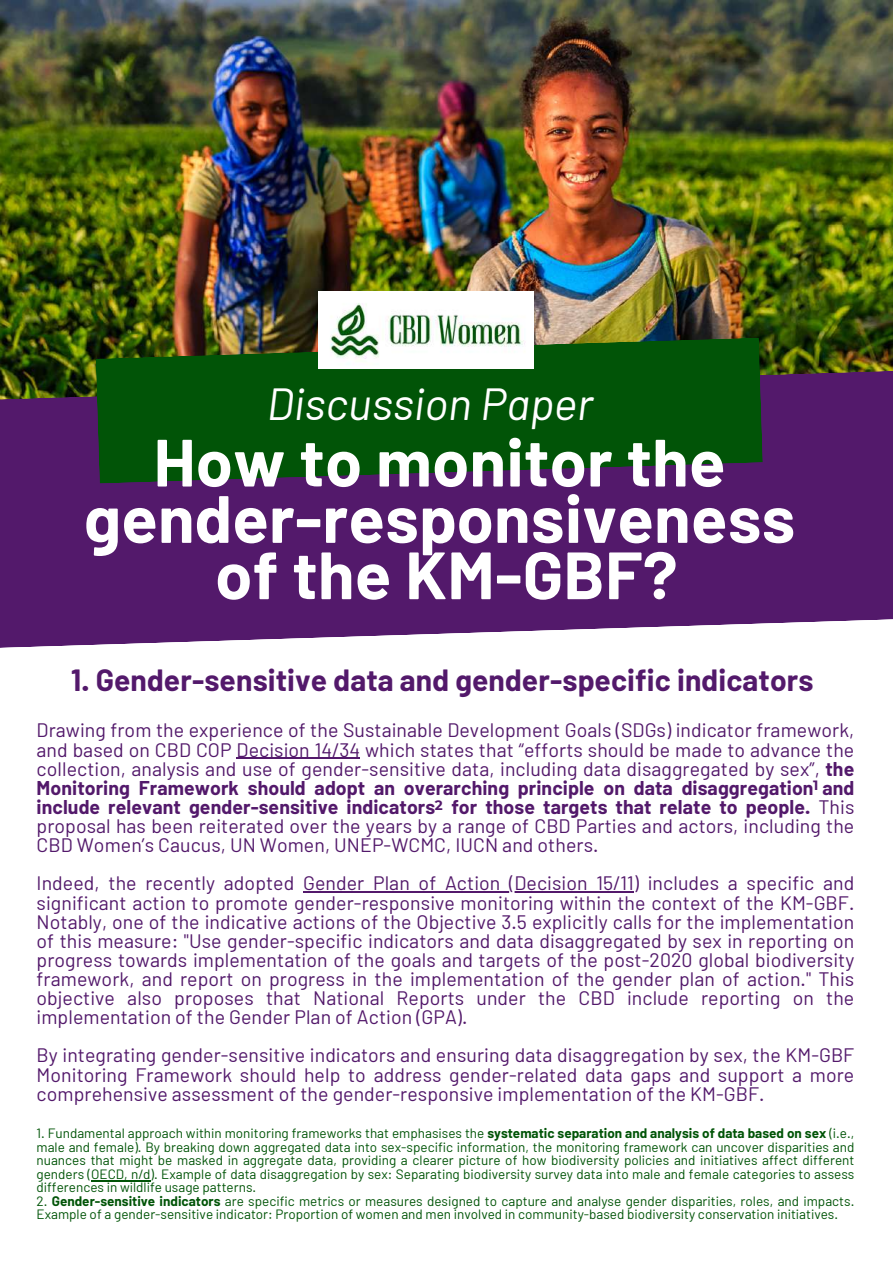
<style>
.page{position:relative;width:893px;height:1264px;background:#fff}
.page>*{position:absolute;margin:0;border:0;box-sizing:border-box;transform-origin:0 0}
.t1{font:700 66.75px/56.2px "Barlow";letter-spacing:.005em;color:#fff;text-align:center}
.t2{font:italic 45px "Barlow";color:#fff}
.t3{font:700 30px "Barlow";letter-spacing:.005em;color:#53196b}
.t4{font:19.5px/19px "Barlow";letter-spacing:.005em;color:#53196b;text-align:justify}
.t5{font:13.5px/13.5px "Barlow";color:#015407;text-align:justify}
.t6{font:700 13.5px "Montserrat";color:#53196b}
.s1{font-weight:700}
</style>
<div class="page">
<img style="left:0;top:0;width:892px;height:368px">
<svg style="left:0;top:368px;width:892px;height:280px;background:#5f2b73"></svg>
<svg style="left:96px;top:337px;width:666px;height:146px;background:#0c4f10"></svg>
<img style="left:318px;top:292px;width:215px;height:76px">
<hr style="left:236px;top:757px;width:124px;height:1px;background:#53196b">
<hr style="left:303px;top:891px;width:331px;height:1px;background:#53196b">
<hr style="left:91px;top:1180px;width:59px;height:1px;background:#015407">
<h2 class="t2" style="left:267px;top:375px;width:328px">Discussion Paper</h2>
<h1 class="t1" style="left:84px;top:431px;width:712px">How to monitor the gender-responsiveness of the KM-GBF?</h1>
<h3 class="t3" style="left:71px;top:661px;width:743px">1. Gender-sensitive data and gender-specific indicators</h3>
<p class="t4" style="left:37px;top:720px;width:819px">Drawing from the experience of the Sustainable Development Goals (SDGs) indicator framework, and based on CBD COP Decision 14/34 which states that “efforts should be made to advance the collection, analysis and use of gender-sensitive data, including data disaggregated by sex”, <span class="s1">the Monitoring Framework should adopt an overarching principle on data disaggregation and include relevant gender-sensitive indicators for those targets that relate to people.</span> This proposal has been reiterated over the years by a range of CBD Parties and actors, including the CBD Women’s Caucus, UN Women, UNEP-WCMC, IUCN and others.</p>
<p class="t4" style="left:37px;top:873px;width:819px">Indeed, the recently adopted Gender Plan of Action (Decision 15/11) includes a specific and significant action to promote gender-responsive monitoring within the context of the KM-GBF.<br>Notably, one of the indicative actions of the Objective 3.5 explicitly calls for the implementation of this measure: "Use gender-specific indicators and data disaggregated by sex in reporting on progress towards implementation of the goals and targets of the post-2020 global biodiversity framework, and report on progress in the implementation of the gender plan of action." This objective also proposes that National Reports under the CBD include reporting on the implementation of the Gender Plan of Action (GPA).</p>
<p class="t4" style="left:37px;top:1045px;width:819px">By integrating gender-sensitive indicators and ensuring data disaggregation by sex, the KM-GBF Monitoring Framework should help to address gender-related data gaps and support a more comprehensive assessment of the gender-responsive implementation of the KM-GBF.</p>
<p class="t6" style="left:813px;top:777px;width:7px">1</p>
<p class="t6" style="left:435px;top:797px;width:9px">2</p>
<p class="t5" style="left:37px;top:1126px;width:819px">1. Fundamental approach within monitoring frameworks that emphasises the <span class="s1">systematic separation and analysis of data based on sex</span> (i.e., male and female). By breaking down aggregated data into sex-specific information, the monitoring framework can uncover disparities and nuances that might be masked in aggregate data, providing a clearer picture of how biodiversity policies and initiatives affect different genders (OECD, n/d). Example of data disaggregation by sex: Separating biodiversity survey data into male and female categories to assess differences in wildlife usage patterns.</p>
<p class="t5" style="left:37px;top:1193px;width:819px">2. <span class="s1">Gender-sensitive indicators</span> are specific metrics or measures designed to capture and analyse gender disparities, roles, and impacts.<br>Example of a gender-sensitive indicator: Proportion of women and men involved in community-based biodiversity conservation initiatives.</p>
</div>
